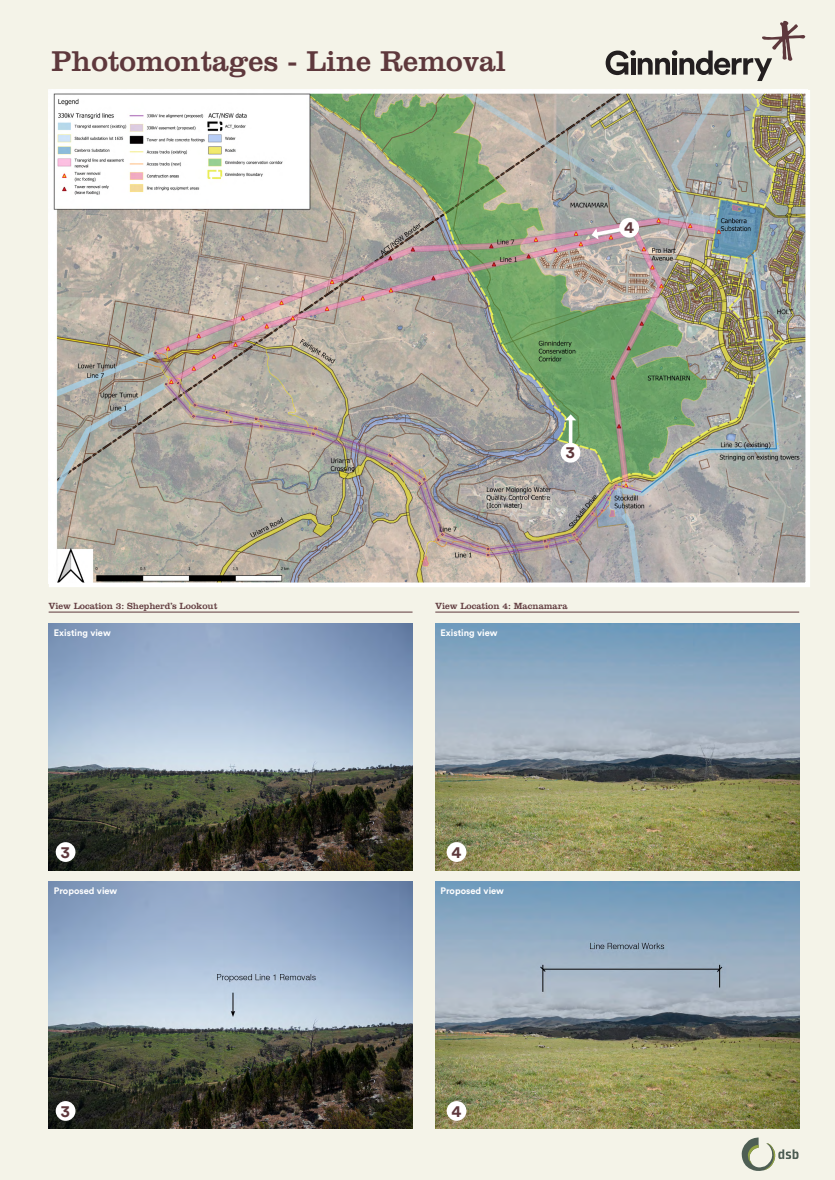
<style>
.page{position:relative;width:835px;height:1180px;background:#fff}
.page>*{position:absolute;margin:0;border:0;box-sizing:border-box;transform-origin:0 0}
.t1{font:29.75px "Clarendon LT Std";color:#5e383c}
.t2{font:700 16.52px "Circular Std";color:#5e383c}
.t3{font:9.31px "Clarendon LT Std";color:#5e383c}
.t4{font:700 9.31px "Circular Std";color:#fff}
</style>
<div class="page">
<div style="left:0;top:0;width:834px;height:1180px;background:#f4f3e8"></div>
<svg style="left:605px;top:21px;width:200px;height:60px"></svg>
<img style="left:435px;top:623px;width:364px;height:247px">
<img style="left:49px;top:881px;width:363px;height:247px">
<img style="left:435px;top:881px;width:364px;height:247px">
<hr style="left:435px;top:612px;width:364px;height:1px;background:#5e383c">
<img style="left:49px;top:623px;width:363px;height:247px">
<hr style="left:49px;top:612px;width:363px;height:1px;background:#5e383c">
<img style="left:48px;top:89px;width:762px;height:498px">
<svg style="left:565px;top:414px;width:11px;height:31px"></svg>
<div style="left:560px;top:443px;width:20px;height:19px;background:#fff;border-radius:50%"></div>
<div style="left:56px;top:842px;width:19px;height:20px;background:#fff;border-radius:50%"></div>
<div style="left:56px;top:1101px;width:19px;height:20px;background:#fff;border-radius:50%"></div>
<svg style="left:590px;top:224px;width:43px;height:15px"></svg>
<div style="left:619px;top:218px;width:20px;height:20px;background:#fff;border-radius:50%"></div>
<div style="left:446px;top:842px;width:20px;height:20px;background:#fff;border-radius:50%"></div>
<div style="left:446px;top:1101px;width:20px;height:20px;background:#fff;border-radius:50%"></div>
<svg style="left:741px;top:1137px;width:57px;height:34px"></svg>
<h1 class="t1" style="left:52px;top:44px;width:455px">Photomontages - Line Removal</h1>
<h2 class="t2" style="left:624px;top:217px;width:11px">4</h2>
<h2 class="t2" style="left:566px;top:442px;width:11px">3</h2>
<p class="t3" style="left:49px;top:600px;width:170px">View Location 3: Shepherd’s Lookout</p>
<p class="t3" style="left:435px;top:600px;width:134px">View Location 4: Macnamara</p>
<p class="t4" style="left:54px;top:627px;width:58px">Existing view</p>
<p class="t4" style="left:440px;top:627px;width:58px">Existing view</p>
<h2 class="t2" style="left:61px;top:841px;width:11px">3</h2>
<h2 class="t2" style="left:451px;top:841px;width:11px">4</h2>
<p class="t4" style="left:54px;top:885px;width:65px">Proposed view</p>
<p class="t4" style="left:440px;top:885px;width:65px">Proposed view</p>
<h2 class="t2" style="left:61px;top:1100px;width:11px">3</h2>
<h2 class="t2" style="left:451px;top:1100px;width:11px">4</h2>
</div>
